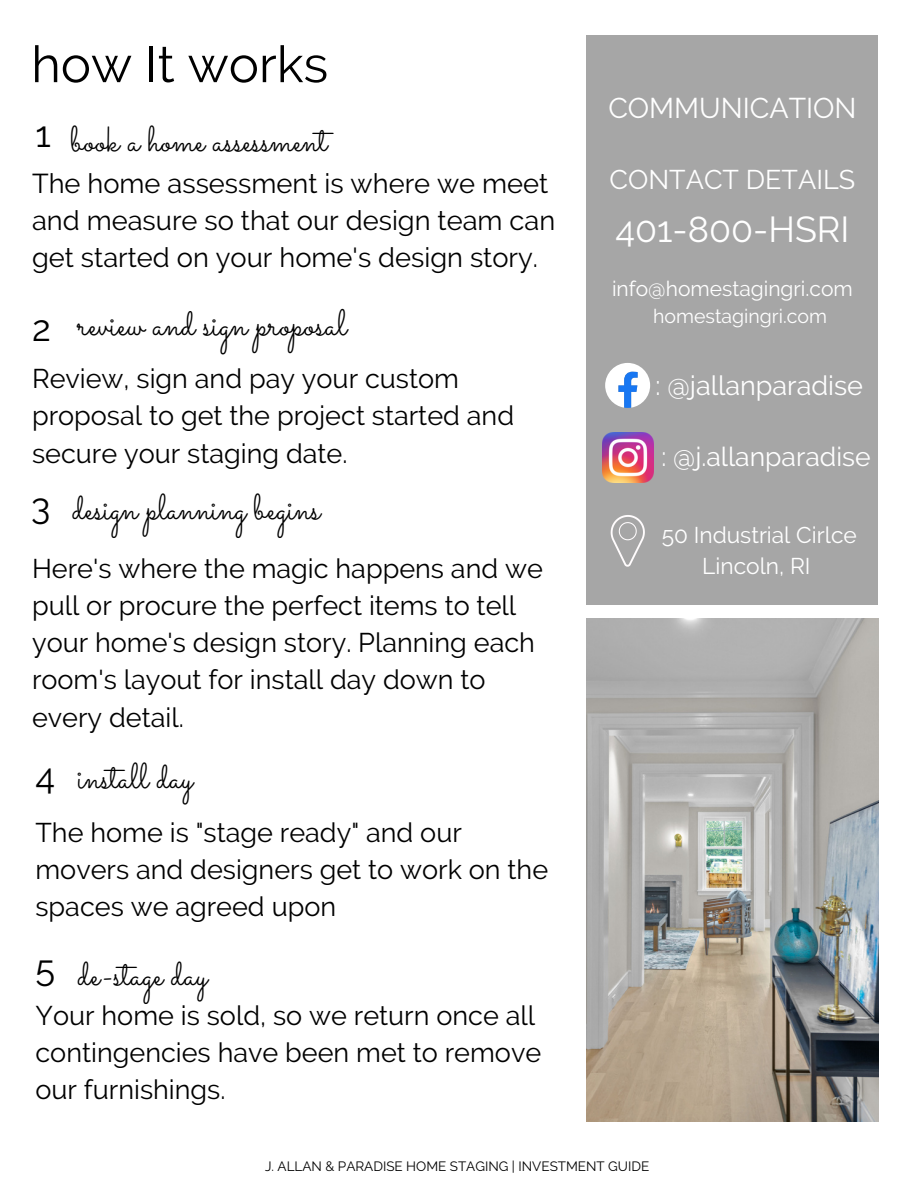
<style>
.page{position:relative;width:918px;height:1188px;background:#fff}
.page>*{position:absolute;margin:0;border:0;box-sizing:border-box;transform-origin:0 0}
.t1{font:50.7px "Raleway";color:#000}
.t2{font:36.75px "Sacramento";color:#000}
.t3{font:36px "Sacramento";color:#000}
.t4{font:36px "Raleway";color:#fff}
.t5{font:36px "Raleway";color:#000}
.t6{font:28.5px "Raleway";color:#fff}
.t7{font:27.3px/37.2px "Raleway";color:#000}
.t8{font:27px/37.2px "Raleway";color:#000}
.t9{font:27px "Raleway";color:#fff}
.t10{font:26.55px "Raleway";color:#fff}
.t11{font:22.8px "Raleway";color:#fff}
.t12{font:21px "Raleway";color:#fff}
.t13{font:19.5px "Raleway";color:#fff}
.t14{font:13.5px "Raleway";color:#000}
</style>
<div class="page">
<div style="left:587px;top:35px;width:291px;height:570px;background:#a6a6a6"></div>
<svg style="left:605px;top:363px;width:45px;height:45px"></svg>
<img style="left:603px;top:432px;width:50px;height:51px">
<svg style="left:611px;top:515px;width:34px;height:52px"></svg>
<img style="left:587px;top:618px;width:291px;height:503px">
<p class="t1" style="left:31px;top:35px;width:298px">how It works</p>
<p class="t5" style="left:36px;top:113px;width:17px">1</p>
<p class="t3" style="left:71px;top:118px;width:258px">book a home assessment</p>
<p class="t7" style="left:32px;top:165px;width:525px">The home assessment is where we meet and measure so that our design team can get started on your home's design story.</p>
<p class="t5" style="left:32px;top:307px;width:20px">2</p>
<p class="t2" style="left:78px;top:301px;width:271px">review and sign proposal</p>
<p class="t8" style="left:32px;top:360px;width:484px">Review, sign and pay your custom proposal to get the project started and secure your staging date.</p>
<p class="t5" style="left:31px;top:485px;width:21px">3</p>
<p class="t3" style="left:72px;top:486px;width:250px">design planning begins</p>
<p class="t8" style="left:32px;top:550px;width:512px">Here's where the magic happens and we pull or procure the perfect items to tell your home's design story. Planning each room's layout for install day down to every detail.</p>
<p class="t5" style="left:36px;top:755px;width:21px">4</p>
<p class="t3" style="left:78px;top:754px;width:117px">install day</p>
<p class="t8" style="left:36px;top:814px;width:514px">The home is "stage ready" and our movers and designers get to work on the spaces we agreed upon</p>
<p class="t5" style="left:36px;top:947px;width:21px">5</p>
<p class="t3" style="left:78px;top:951px;width:131px">de-stage day</p>
<p class="t8" style="left:36px;top:996px;width:507px">Your home is sold, so we return once all contingencies have been met to remove our furnishings.</p>
<p class="t6" style="left:608px;top:91px;width:250px">COMMUNICATION</p>
<p class="t9" style="left:610px;top:164px;width:247px">CONTACT DETAILS</p>
<p class="t4" style="left:616px;top:208px;width:235px">401-800-HSRI</p>
<p class="t12" style="left:612px;top:277px;width:242px">info@homestagingri.com</p>
<p class="t13" style="left:653px;top:305px;width:175px">homestagingri.com</p>
<p class="t9" style="left:655px;top:370px;width:209px">: @jallanparadise</p>
<p class="t10" style="left:661px;top:441px;width:211px">: @j.allanparadise</p>
<p class="t11" style="left:662px;top:521px;width:197px">50 Industrial Cirlce</p>
<p class="t11" style="left:702px;top:552px;width:110px">Lincoln, RI</p>
<p class="t14" style="left:265px;top:1158px;width:386px">J. ALLAN &amp; PARADISE HOME STAGING | INVESTMENT GUIDE</p>
</div>
